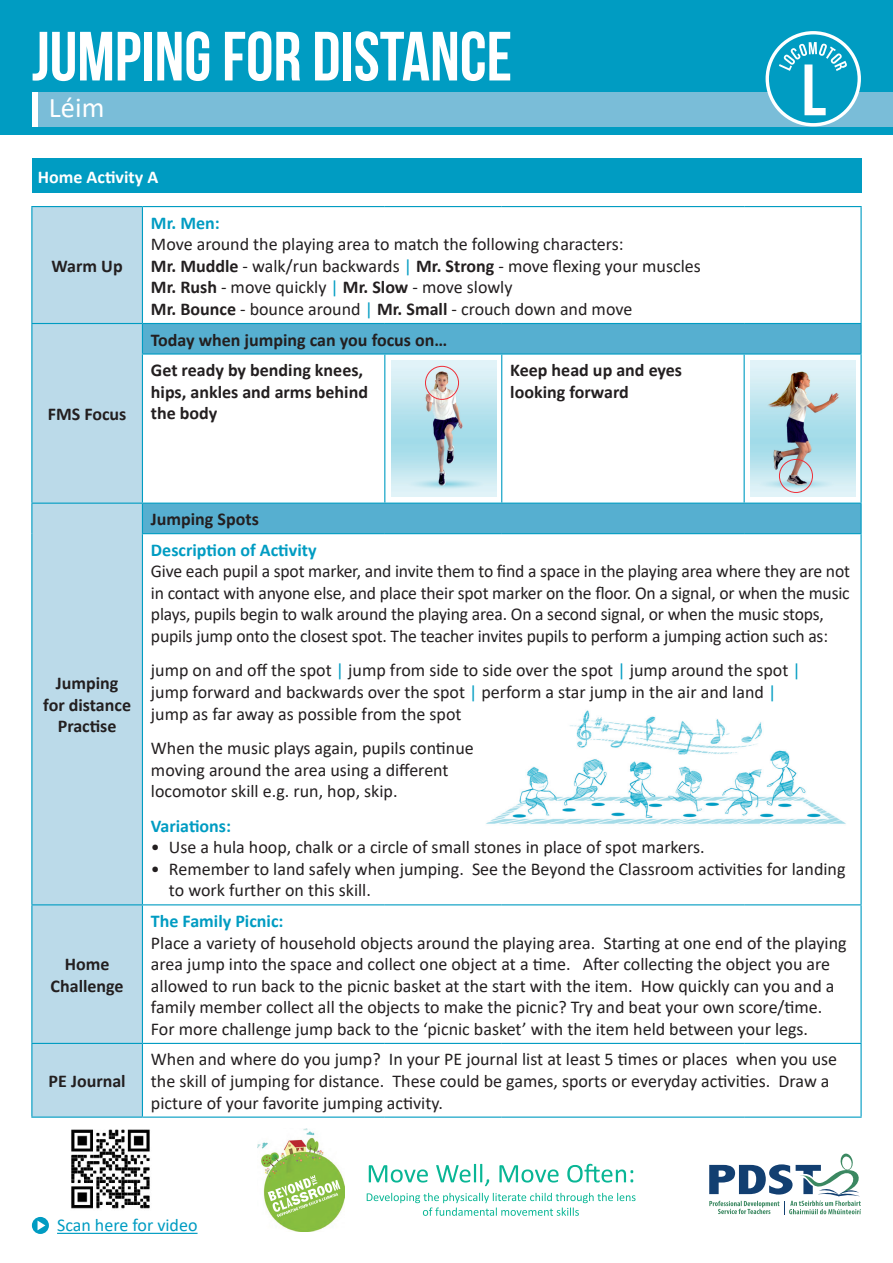
<style>
.page{position:relative;width:893px;height:1263px;background:#fff}
.page>*{position:absolute;margin:0;border:0;box-sizing:border-box;transform-origin:0 0}
.t1{font:700 72.45px "Bebas Neue";color:#fff}
.t2{font:700 69.45px "Bebas Neue";color:#fff}
.t3{font:28.5px "Calibri";color:#fff}
.t4{font:18px/21.6px "Calibri";color:#231f20}
.t5{font:700 18px/21.6px "Calibri";color:#231f20}
.t6{font:700 18px "Calibri";color:#009cc2}
.t7{font:18px "Calibri";color:#009cc2}
.t8{font:700 18px "Calibri";color:#fff}
.s1{font-weight:700}
.s2{color:#009cc2}
</style>
<div class="page">
<div style="left:0;top:0;width:893px;height:135px;background:#009cc2"></div>
<div style="left:38px;top:92px;width:855px;height:34px;background:#7abdd8"></div>
<div style="left:32px;top:92px;width:6px;height:34px;background:#fff"></div>
<div style="left:767px;top:33px;width:92px;height:92px;background:#009cc2;border-radius:50%"></div>
<div style="left:766px;top:31px;width:95px;height:95px;border:3px solid #fff;border-radius:50%"></div>
<svg style="left:779px;top:42px;width:68px;height:29px"></svg>
<div style="left:32px;top:207px;width:110px;height:909px;background:#bbdae9"></div>
<svg style="left:143px;top:324px;width:717px;height:209px"></svg>
<hr style="left:31px;top:207px;width:1px;height:116px;background:#009cc2">
<hr style="left:31px;top:206px;width:111px;height:1px;background:#009cc2">
<hr style="left:142px;top:207px;width:1px;height:116px;background:#009cc2">
<hr style="left:142px;top:206px;width:243px;height:1px;background:#009cc2">
<hr style="left:385px;top:206px;width:117px;height:1px;background:#009cc2">
<hr style="left:502px;top:206px;width:242px;height:1px;background:#009cc2">
<hr style="left:744px;top:206px;width:118px;height:1px;background:#009cc2">
<hr style="left:860px;top:207px;width:2px;height:116px;background:#009cc2">
<hr style="left:31px;top:324px;width:1px;height:30px;background:#009cc2">
<hr style="left:31px;top:354px;width:1px;height:149px;background:#009cc2">
<hr style="left:31px;top:323px;width:111px;height:1px;background:#009cc2">
<svg style="left:142px;top:324px;width:1px;height:29px"></svg>
<hr style="left:142px;top:323px;width:243px;height:1px;background:#009cc2">
<hr style="left:385px;top:323px;width:117px;height:1px;background:#009cc2">
<hr style="left:502px;top:323px;width:242px;height:1px;background:#009cc2">
<hr style="left:744px;top:323px;width:118px;height:1px;background:#009cc2">
<hr style="left:860px;top:324px;width:2px;height:29px;background:#009cc2">
<hr style="left:142px;top:355px;width:1px;height:148px;background:#009cc2">
<hr style="left:142px;top:353px;width:243px;height:2px;background:#009cc2">
<hr style="left:384px;top:355px;width:1px;height:148px;background:#009cc2">
<hr style="left:385px;top:353px;width:117px;height:2px;background:#009cc2">
<hr style="left:501px;top:355px;width:1px;height:148px;background:#009cc2">
<hr style="left:502px;top:353px;width:242px;height:2px;background:#009cc2">
<hr style="left:744px;top:355px;width:1px;height:148px;background:#009cc2">
<hr style="left:744px;top:353px;width:118px;height:2px;background:#009cc2">
<hr style="left:860px;top:355px;width:2px;height:148px;background:#009cc2">
<hr style="left:31px;top:504px;width:1px;height:30px;background:#009cc2">
<hr style="left:31px;top:534px;width:1px;height:370px;background:#009cc2">
<hr style="left:31px;top:503px;width:111px;height:1px;background:#009cc2">
<svg style="left:142px;top:504px;width:1px;height:29px"></svg>
<hr style="left:142px;top:503px;width:243px;height:1px;background:#009cc2">
<hr style="left:385px;top:503px;width:117px;height:1px;background:#009cc2">
<hr style="left:502px;top:503px;width:242px;height:1px;background:#009cc2">
<hr style="left:744px;top:503px;width:118px;height:1px;background:#009cc2">
<hr style="left:860px;top:504px;width:2px;height:29px;background:#009cc2">
<hr style="left:142px;top:534px;width:1px;height:370px;background:#009cc2">
<hr style="left:142px;top:533px;width:243px;height:1px;background:#009cc2">
<hr style="left:385px;top:533px;width:117px;height:1px;background:#009cc2">
<hr style="left:502px;top:533px;width:242px;height:1px;background:#009cc2">
<hr style="left:744px;top:533px;width:118px;height:1px;background:#009cc2">
<hr style="left:860px;top:534px;width:2px;height:370px;background:#009cc2">
<hr style="left:31px;top:905px;width:1px;height:138px;background:#009cc2">
<hr style="left:31px;top:1044px;width:1px;height:72px;background:#009cc2">
<hr style="left:31px;top:904px;width:111px;height:1px;background:#009cc2">
<hr style="left:31px;top:1043px;width:111px;height:1px;background:#009cc2">
<hr style="left:31px;top:1116px;width:111px;height:2px;background:#009cc2">
<hr style="left:142px;top:905px;width:1px;height:138px;background:#009cc2">
<hr style="left:142px;top:1044px;width:1px;height:72px;background:#009cc2">
<hr style="left:142px;top:904px;width:243px;height:1px;background:#009cc2">
<hr style="left:385px;top:904px;width:117px;height:1px;background:#009cc2">
<hr style="left:502px;top:904px;width:242px;height:1px;background:#009cc2">
<hr style="left:744px;top:904px;width:118px;height:1px;background:#009cc2">
<hr style="left:142px;top:1043px;width:243px;height:1px;background:#009cc2">
<hr style="left:385px;top:1043px;width:117px;height:1px;background:#009cc2">
<hr style="left:502px;top:1043px;width:242px;height:1px;background:#009cc2">
<hr style="left:744px;top:1043px;width:118px;height:1px;background:#009cc2">
<hr style="left:142px;top:1116px;width:243px;height:2px;background:#009cc2">
<hr style="left:385px;top:1116px;width:117px;height:2px;background:#009cc2">
<hr style="left:502px;top:1116px;width:242px;height:2px;background:#009cc2">
<hr style="left:744px;top:1116px;width:118px;height:2px;background:#009cc2">
<hr style="left:860px;top:905px;width:2px;height:138px;background:#009cc2">
<hr style="left:860px;top:1044px;width:2px;height:72px;background:#009cc2">
<img style="left:391px;top:360px;width:105px;height:137px">
<div style="left:425px;top:366px;width:34px;height:34px;border:1px solid #ee2d36;border-radius:50%"></div>
<img style="left:750px;top:360px;width:106px;height:137px">
<div style="left:779px;top:459px;width:34px;height:34px;border:1px solid #ee2d36;border-radius:50%"></div>
<img style="left:486px;top:710px;width:360px;height:114px">
<div style="left:32px;top:159px;width:829px;height:34px;background:#009cc2"></div>
<img style="left:258px;top:1128px;width:86px;height:103px">
<svg style="left:268px;top:1175px;width:72px;height:42px;background:#a6ce71"></svg>
<svg style="left:369px;top:1165px;width:59px;height:17px"></svg>
<svg style="left:436px;top:1164px;width:53px;height:22px"></svg>
<svg style="left:499px;top:1165px;width:60px;height:17px"></svg>
<svg style="left:567px;top:1164px;width:66px;height:18px"></svg>
<svg style="left:367px;top:1193px;width:269px;height:23px"></svg>
<svg style="left:709px;top:1153px;width:152px;height:61px"></svg>
<hr style="left:57px;top:1233px;width:141px;height:1px;background:#009cc2">
<svg style="left:32px;top:1217px;width:17px;height:17px"></svg>
<svg style="left:38px;top:1220px;width:7px;height:10px"></svg>
<img style="left:71px;top:1129px;width:79px;height:80px">
<h2 class="t2" style="left:32px;top:18px;width:482px">JUMPING FOR DISTANCE</h2>
<h3 class="t3" style="left:49px;top:88px;width:57px">Léim</h3>
<p class="t8" style="left:38px;top:164px;width:122px">Home Activity A</p>
<p class="t5" style="left:52px;top:255px;width:73px">Warm Up</p>
<p class="t5" style="left:48px;top:403px;width:80px">FMS Focus</p>
<p class="t6" style="left:151px;top:210px;width:70px">Mr. Men:</p>
<p class="t4" style="left:151px;top:233px;width:551px">Move around the playing area to match the following characters:<br><span class="s1">Mr. Muddle</span> - walk/run backwards <span class="s2">|</span> <span class="s1">Mr. Strong</span> - move flexing your muscles <span class="s1">Mr. Rush</span> - move quickly <span class="s2">|</span> <span class="s1">Mr. Slow</span> - move slowly<br><span class="s1">Mr. Bounce</span> - bounce around <span class="s2">|</span> <span class="s1">Mr. Small</span> - crouch down and move</p>
<p class="t5" style="left:151px;top:324px;width:298px;line-height:30.5px">Today when jumping can you focus on…<br>Get ready by bending knees,</p>
<p class="t5" style="left:151px;top:381px;width:219px">hips, ankles and arms behind the body</p>
<p class="t5" style="left:510px;top:359px;width:173px">Keep head up and eyes looking forward</p>
<h1 class="t1" style="left:802px;top:50px;width:26px">L</h1>
<p class="t5" style="left:43px;top:672px;width:89px;text-align:center">Jumping for distance<br>Practise</p>
<p class="t5" style="left:51px;top:953px;width:75px;text-align:center">Home<br>Challenge</p>
<p class="t5" style="left:49px;top:1070px;width:79px">PE Journal</p>
<p class="t5" style="left:151px;top:508px;width:109px">Jumping Spots</p>
<p class="t6" style="left:151px;top:537px;width:167px">Description of Activity</p>
<p class="t4" style="left:151px;top:560px;width:701px">Give each pupil a spot marker, and invite them to find a space in the playing area where they are not in contact with anyone else, and place their spot marker on the floor. On a signal, or when the music plays, pupils begin to walk around the playing area. On a second signal, or when the music stops, pupils jump onto the closest spot. The teacher invites pupils to perform a jumping action such as:</p>
<p class="t4" style="left:151px;top:659px;width:651px">jump on and off the spot <span class="s2">|</span> jump from side to side over the spot <span class="s2">|</span> jump around the spot <span class="s2">| </span>jump forward and backwards over the spot <span class="s2">|</span> perform a star jump in the air and land <span class="s2">| </span>jump as far away as possible from the spot</p>
<p class="t4" style="left:151px;top:737px;width:324px">When the music plays again, pupils continue moving around the area using a different locomotor skill e.g. run, hop, skip.</p>
<p class="t6" style="left:151px;top:813px;width:82px">Variations:</p>
<p class="t4" style="left:151px;top:836px;width:555px">• Use a hula hoop, chalk or a circle of small stones in place of spot markers.</p>
<p class="t4" style="left:169px;top:857px;width:678px;text-indent:-18px">• Remember to land safely when jumping. See the Beyond the Classroom activities for landing to work further on this skill.</p>
<p class="t6" style="left:151px;top:908px;width:134px">The Family Picnic:</p>
<p class="t4" style="left:151px;top:931px;width:697px">Place a variety of household objects around the playing area. Starting at one end of the playing area jump into the space and collect one object at a time. After collecting the object you are allowed to run back to the picnic basket at the start with the item. How quickly can you and a family member collect all the objects to make the picnic? Try and beat your own score/time.<br>For more challenge jump back to the ‘picnic basket’ with the item held between your legs.</p>
<p class="t4" style="left:151px;top:1048px;width:688px">When and where do you jump? In your PE journal list at least 5 times or places when you use the skill of jumping for distance. These could be games, sports or everyday activities. Draw a picture of your favorite jumping activity.</p>
<p class="t7" style="left:57px;top:1213px;width:142px">Scan here for video</p>
</div>
